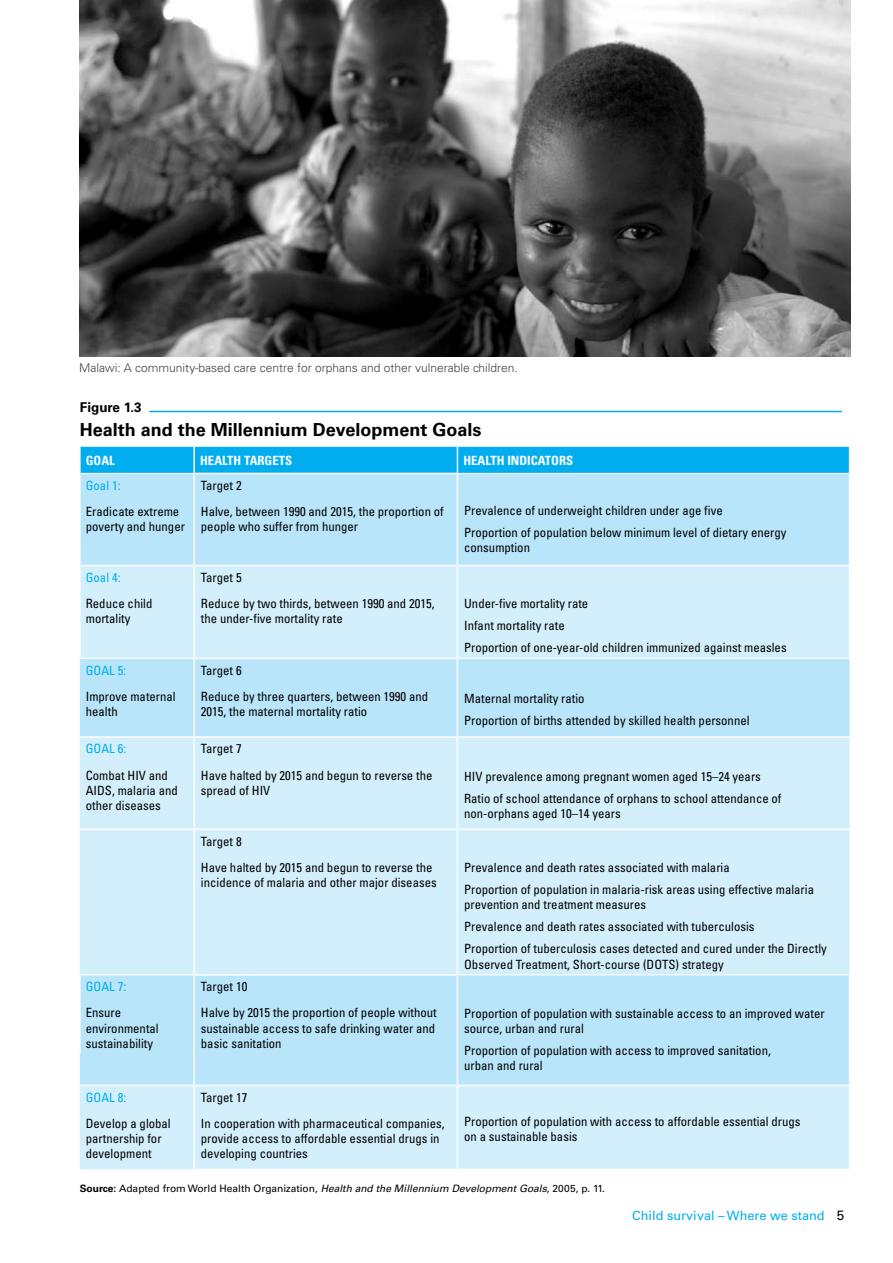
<style>
.page{position:relative;width:893px;height:1263px;background:#fff}
.page>*{position:absolute;margin:0;border:0;box-sizing:border-box;transform-origin:0 0}
.t1{font:700 18px "Univers LT Std";color:#000}
.t2{font:700 13.5px "Univers LT Std";color:#000}
.t3{font:13.5px "Univers LT Std";color:#000}
.t4{font:condensed 12.75px/15.3px "Univers";color:#000}
.t5{font:condensed 12.75px "Univers";color:#00aeef}
.t6{font:700 condensed 12.75px "Univers";color:#fff}
.t7{font:12.75px "Univers LT Std";color:#00aeef}
.t8{font:300 12px "Univers LT Std";color:#414142}
.t9{font:10.2px "Univers LT Std";color:#000}
.s1{font-weight:700}
.s2{font-style:italic}
</style>
<div class="page">
<div style="left:81px;top:474px;width:768px;height:91px;background:#b9e5fb"></div>
<svg style="left:80px;top:566px;width:770px;height:603px;background:#cbebfb"></svg>
<div style="left:80px;top:447px;width:769px;height:26px;background:#00aeef"></div>
<hr style="left:79px;top:658px;width:114px;height:1px;background:#fff">
<hr style="left:458px;top:658px;width:392px;height:1px;background:#fff">
<hr style="left:79px;top:566px;width:2px;height:92px;background:#fff">
<hr style="left:193px;top:566px;width:2px;height:92px;background:#fff">
<hr style="left:457px;top:566px;width:1px;height:92px;background:#fff">
<hr style="left:849px;top:566px;width:1px;height:92px;background:#fff">
<hr style="left:80px;top:736px;width:114px;height:2px;background:#fff">
<hr style="left:457px;top:736px;width:393px;height:2px;background:#fff">
<hr style="left:80px;top:828px;width:114px;height:2px;background:#fff">
<hr style="left:457px;top:828px;width:393px;height:2px;background:#fff">
<hr style="left:79px;top:974px;width:114px;height:1px;background:#fff">
<hr style="left:458px;top:974px;width:392px;height:1px;background:#fff">
<hr style="left:79px;top:975px;width:2px;height:79px;background:#fff">
<hr style="left:193px;top:975px;width:2px;height:79px;background:#fff">
<hr style="left:457px;top:975px;width:1px;height:79px;background:#fff">
<hr style="left:849px;top:975px;width:1px;height:79px;background:#fff">
<hr style="left:457px;top:1054px;width:1px;height:31px;background:#fff">
<hr style="left:849px;top:1054px;width:1px;height:31px;background:#fff">
<hr style="left:80px;top:1085px;width:114px;height:1px;background:#fff">
<hr style="left:193px;top:1054px;width:2px;height:31px;background:#fff">
<hr style="left:194px;top:1085px;width:263px;height:1px;background:#fff">
<hr style="left:193px;top:1086px;width:2px;height:83px;background:#fff">
<hr style="left:193px;top:830px;width:2px;height:39px;background:#fff">
<hr style="left:457px;top:830px;width:1px;height:39px;background:#fff">
<hr style="left:193px;top:869px;width:2px;height:22px;background:#fff">
<hr style="left:193px;top:891px;width:2px;height:22px;background:#fff">
<svg style="left:457px;top:869px;width:1px;height:44px"></svg>
<hr style="left:193px;top:913px;width:2px;height:61px;background:#fff">
<hr style="left:457px;top:913px;width:1px;height:61px;background:#fff">
<hr style="left:193px;top:974px;width:265px;height:1px;background:#fff">
<hr style="left:193px;top:738px;width:2px;height:90px;background:#fff">
<hr style="left:457px;top:738px;width:1px;height:90px;background:#fff">
<hr style="left:194px;top:828px;width:263px;height:2px;background:#fff">
<hr style="left:193px;top:658px;width:265px;height:1px;background:#fff">
<hr style="left:193px;top:659px;width:2px;height:77px;background:#fff">
<hr style="left:457px;top:659px;width:1px;height:77px;background:#fff">
<hr style="left:194px;top:736px;width:263px;height:2px;background:#fff">
<hr style="left:193px;top:474px;width:2px;height:91px;background:#fff">
<hr style="left:457px;top:474px;width:1px;height:91px;background:#fff">
<hr style="left:457px;top:1085px;width:393px;height:1px;background:#fff">
<hr style="left:457px;top:1086px;width:1px;height:83px;background:#fff">
<hr style="left:849px;top:1086px;width:1px;height:83px;background:#fff">
<hr style="left:149px;top:411px;width:693px;height:1px;background:#00aeef">
<img style="left:80px;top:0;width:770px;height:357px">
<p class="t8" style="left:79px;top:360px;width:440px">Malawi: A community-based care centre for orphans and other vulnerable children.</p>
<p class="t2" style="left:80px;top:400px;width:63px">Figure 1.3</p>
<h1 class="t1" style="left:80px;top:419px;width:403px">Health and the Millennium Development Goals</h1>
<p class="t6" style="left:86px;top:453px;width:31px">GOAL</p>
<p class="t6" style="left:200px;top:453px;width:52px">HEALTH TARG</p>
<p class="t6" style="left:272px;top:453px;width:21px">ETS</p>
<p class="t6" style="left:463px;top:453px;width:111px">HEALTH INDICATORS</p>
<p class="t5" style="left:86px;top:477px;width:36px">Goal 1:</p>
<p class="t4" style="left:86px;top:503px;width:101px">Eradicate extreme poverty and hunger</p>
<p class="t4" style="left:201px;top:472px;width:244px;line-height:26.1px">Target 2<br>Halve, between 1990 and 2015, the proportion of</p>
<p class="t4" style="left:201px;top:519px;width:159px">people who suffer from hunger</p>
<p class="t4" style="left:464px;top:499px;width:324px;line-height:22px">Prevalence of underweight children under age five<br>Proportion of population below minimum level of dietary energy</p>
<p class="t4" style="left:464px;top:540px;width:67px">consumption</p>
<p class="t5" style="left:86px;top:569px;width:36px">Goal 4:</p>
<p class="t4" style="left:86px;top:595px;width:68px">Reduce child mortality</p>
<p class="t5" style="left:86px;top:662px;width:42px">GOAL 5:</p>
<p class="t4" style="left:86px;top:688px;width:91px">Improve maternal health</p>
<p class="t5" style="left:86px;top:741px;width:42px">GOAL 6:</p>
<p class="t4" style="left:86px;top:767px;width:94px">Combat HIV and<br>AIDS, malaria and other diseases</p>
<p class="t5" style="left:86px;top:978px;width:42px">GOAL 7:</p>
<p class="t4" style="left:86px;top:1005px;width:74px">Ensure environmental sustainability</p>
<p class="t5" style="left:86px;top:1089px;width:42px">GOAL 8:</p>
<p class="t4" style="left:86px;top:1115px;width:86px">Develop a global partnership for development</p>
<p class="t4" style="left:201px;top:564px;width:235px;line-height:26.1px">Target 5<br>Reduce by two thirds, between 1990 and 2015,</p>
<p class="t4" style="left:201px;top:611px;width:143px">the under-five mortality rate</p>
<p class="t4" style="left:201px;top:657px;width:229px;line-height:26.1px">Target 6<br>Reduce by three quarters, between 1990 and</p>
<p class="t4" style="left:201px;top:704px;width:168px">2015, the maternal mortality ratio</p>
<p class="t4" style="left:201px;top:735px;width:233px;line-height:26.1px">Target 7<br>Have halted by 2015 and begun to reverse the</p>
<p class="t4" style="left:201px;top:782px;width:71px">spread of HIV</p>
<p class="t4" style="left:201px;top:828px;width:233px;line-height:26.1px">Target 8<br>Have halted by 2015 and begun to reverse the</p>
<p class="t4" style="left:201px;top:874px;width:237px">incidence of malaria and other major diseases</p>
<p class="t4" style="left:201px;top:973px;width:237px;line-height:26.1px">Target 10<br>Halve by 2015 the proportion of people without</p>
<p class="t4" style="left:201px;top:1020px;width:236px">sustainable access to safe drinking water and basic sanitation</p>
<p class="t4" style="left:201px;top:1084px;width:245px;line-height:26.1px">Target 17<br>In cooperation with pharmaceutical companies,</p>
<p class="t4" style="left:201px;top:1131px;width:240px">provide access to affordable essential drugs in developing countries</p>
<p class="t4" style="left:464px;top:592px;width:324px;line-height:22px">Under-five mortality rate<br>Infant mortality rate<br>Proportion of one-year-old children immunized against measles</p>
<p class="t4" style="left:464px;top:687px;width:287px;line-height:22px">Maternal mortality ratio<br>Proportion of births attended by skilled health personnel</p>
<p class="t4" style="left:464px;top:765px;width:319px;line-height:22px">HIV prevalence among pregnant women aged 15–24 years<br>Ratio of school attendance of orphans to school attendance of</p>
<p class="t4" style="left:464px;top:806px;width:158px">non-orphans aged 10–14 years</p>
<p class="t4" style="left:464px;top:856px;width:351px;line-height:22px">Prevalence and death rates associated with malaria<br>Proportion of population in malaria-risk areas using effective malaria</p>
<p class="t4" style="left:464px;top:893px;width:364px;line-height:22px">prevention and treatment measures<br>Prevalence and death rates associated with tuberculosis<br>Proportion of tuberculosis cases detected and cured under the Directly</p>
<p class="t4" style="left:464px;top:956px;width:261px">Observed Treatment, Short-course (DOTS) strategy</p>
<p class="t4" style="left:464px;top:1005px;width:362px">Proportion of population with sustainable access to an improved water source, urban and rural</p>
<p class="t4" style="left:464px;top:1042px;width:308px">Proportion of population with access to improved sanitation, urban and rural</p>
<p class="t4" style="left:464px;top:1113px;width:338px">Proportion of population with access to affordable essential drugs on a sustainable basis</p>
<p class="t9" style="left:80px;top:1182px;width:527px"><span class="s1">Source:</span> Adapted from World Health Organization, <span class="s2">Health and the Millennium Development Goals</span>, 2005, p. 11.</p>
<p class="t7" style="left:632px;top:1208px;width:194px">Child survival – Where we stand</p>
<p class="t3" style="left:837px;top:1207px;width:9px">5</p>
</div>
